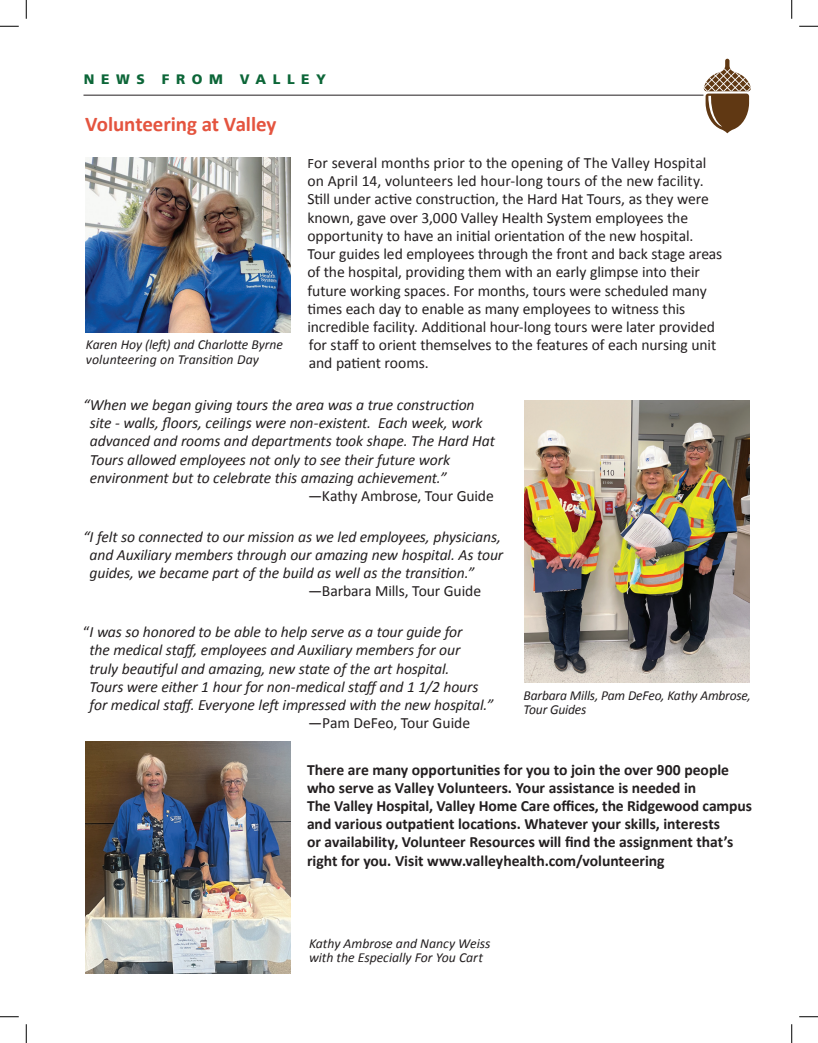
<style>
.page{position:relative;width:818px;height:1043px;background:#fff}
.page>*{position:absolute;margin:0;border:0;box-sizing:border-box;transform-origin:0 0}
.t1{font:700 21px "Calibri";letter-spacing:-.005em;color:#e4543f}
.t2{font:italic 15.62px "Calibri";letter-spacing:-.005em;color:#231f20}
.t3{font:15.62px/18.2px "Calibri";letter-spacing:-.005em;color:#231f20}
.t4{font:700 15.62px/18.2px "Calibri";letter-spacing:-.005em;color:#231f20}
.t5{font:italic 13.75px/13.8px "Calibri";letter-spacing:-.005em;color:#231f20}
.t6{font:900 13.75px "Frutiger LT Std";letter-spacing:.475em;color:#0c6638}
.s1{font-size:14.25px}
.s2{font-style:normal}
</style>
<div class="page">
<svg style="left:703px;top:59px;width:48px;height:74px"></svg>
<hr style="left:83px;top:95px;width:620px;height:1px;background:#231f20">
<img style="left:525px;top:401px;width:224px;height:281px">
<img style="left:86px;top:158px;width:204px;height:174px">
<img style="left:85px;top:741px;width:205px;height:232px">
<svg style="left:0;top:25px;width:19px;height:2px"></svg>
<svg style="left:799px;top:25px;width:19px;height:2px"></svg>
<svg style="left:0;top:1016px;width:19px;height:1px"></svg>
<svg style="left:799px;top:1016px;width:19px;height:1px"></svg>
<svg style="left:25px;top:0;width:2px;height:19px"></svg>
<svg style="left:25px;top:1024px;width:2px;height:18px"></svg>
<svg style="left:791px;top:0;width:1px;height:19px"></svg>
<svg style="left:791px;top:1024px;width:1px;height:18px"></svg>
<p class="t6" style="left:84px;top:71px;width:244px">NEWS FROM VALLEY</p>
<p class="t1" style="left:85px;top:111px;width:193px">Volunteering at Valley</p>
<p class="t5" style="left:86px;top:337px;width:199px;line-height:15px">Karen Hoy (left) and Charlotte Byrne volunteering on Transition Day</p>
<p class="t3" style="left:307px;top:154px;width:416px"><span class="s1">F</span>or several months prior to the opening of The Valley Hospital on April 14, volunteers led hour-long tours of the new facility.<br>Still under active construction, the Hard Hat Tours, as they were known, gave over 3,000 Valley Health System employees the opportunity to have an initial orientation of the new hospital.<br>Tour guides led employees through the front and back stage areas of the hospital, providing them with an early glimpse into their future working spaces. For months, tours were scheduled many times each day to enable as many employees to witness this incredible facility. Additional hour-long tours were later provided for staff to orient themselves to the features of each nursing unit and patient rooms.</p>
<p class="t2" style="left:83px;top:394px;width:393px">“When we began giving tours the area was a true construction</p>
<p class="t2" style="left:90px;top:412px;width:394px">site - walls, floors, ceilings were non-existent. Each week, work</p>
<p class="t2" style="left:90px;top:430px;width:406px">advanced and rooms and departments took shape. The Hard Hat</p>
<p class="t2" style="left:90px;top:448px;width:362px">Tours allowed employees not only to see their future work</p>
<p class="t2" style="left:90px;top:467px;width:358px">environment but to celebrate this amazing achievement.”</p>
<p class="t3" style="left:308px;top:487px;width:187px">—Kathy Ambrose, Tour Guide</p>
<p class="t2" style="left:83px;top:526px;width:419px">“I felt so connected to our mission as we led employees, physicians,</p>
<p class="t2" style="left:90px;top:544px;width:415px">and Auxiliary members through our amazing new hospital. As tour</p>
<p class="t2" style="left:90px;top:562px;width:386px">guides, we became part of the build as well as the transition.”</p>
<p class="t3" style="left:308px;top:582px;width:174px">—Barbara Mills, Tour Guide</p>
<p class="t2" style="left:83px;top:621px;width:381px"><span class="s2">“</span>I was so honored to be able to help serve as a tour guide for</p>
<p class="t2" style="left:89px;top:639px;width:372px">the medical staff, employees and Auxiliary members for our</p>
<p class="t2" style="left:89px;top:657px;width:361px">truly beautiful and amazing, new state of the art hospital.</p>
<p class="t2" style="left:89px;top:676px;width:390px">Tours were either 1 hour for non-medical staff and 1 1/2 hours</p>
<p class="t2" style="left:89px;top:694px;width:405px">for medical staff. Everyone left impressed with the new hospital.”</p>
<p class="t3" style="left:308px;top:714px;width:163px">—Pam DeFeo, Tour Guide</p>
<p class="t4" style="left:307px;top:760px;width:446px">There are many opportunities for you to join the over 900 people who serve as Valley Volunteers. Your assistance is needed in<br>The Valley Hospital, Valley Home Care offices, the Ridgewood campus and various outpatient locations. Whatever your skills, interests<br>or availability, Volunteer Resources will find the assignment that’s right for you. Visit www.valleyhealth.com/volunteering</p>
<p class="t5" style="left:523px;top:688px;width:229px">Barbara Mills, Pam DeFeo, Kathy Ambrose,<br>Tour Guides</p>
<p class="t5" style="left:309px;top:936px;width:183px">Kathy Ambrose and Nancy Weiss with the Especially For You Cart</p>
</div>
